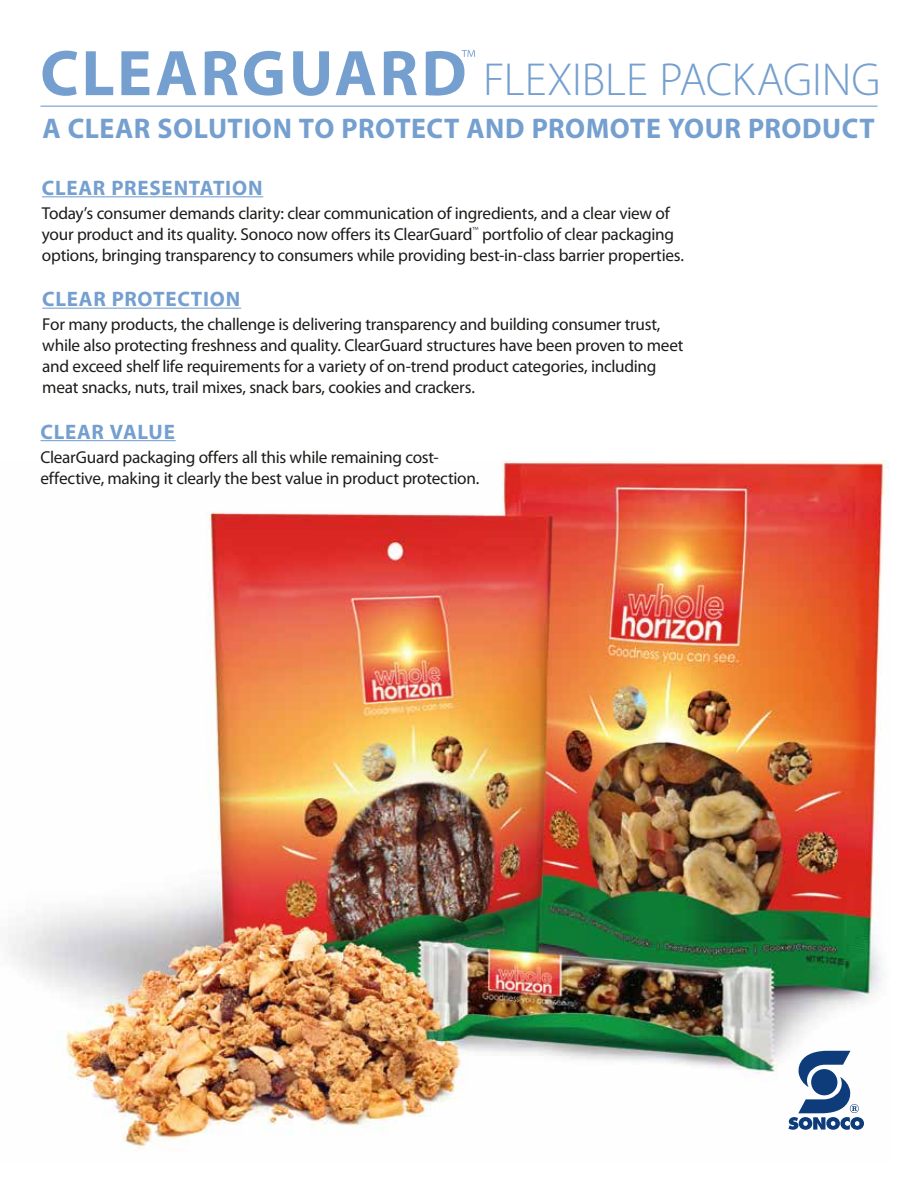
<style>
.page{position:relative;width:918px;height:1188px;background:#fff}
.page>*{position:absolute;margin:0;border:0;box-sizing:border-box;transform-origin:0 0}
.t1{font:300 46.5px "Myriad Pro";letter-spacing:-.005em;color:#749fcf}
.t2{font:700 28.5px "Myriad Pro";letter-spacing:.015em;color:#749fcf}
.t3{font:700 21px "Myriad Pro";letter-spacing:.035em;color:#749fcf}
.t4{font:17.25px/21px "Myriad Pro";letter-spacing:-.015em;color:#1c1c1a}
</style>
<div class="page">
<hr style="left:42px;top:308px;width:199px;height:1px;background:#749fcf">
<hr style="left:40px;top:440px;width:136px;height:1px;background:#749fcf">
<hr style="left:42px;top:196px;width:221px;height:1px;background:#749fcf">
<hr style="left:40px;top:106px;width:838px;height:1px;background:#749fcf">
<img style="left:8px;top:460px;width:881px;height:689px">
<svg style="left:788px;top:1051px;width:76px;height:79px"></svg>
<div style="left:811px;top:1069px;width:26px;height:26px;background:#0e3c7a;border-radius:50%"></div>
<svg style="left:43px;top:51px;width:34px;height:45px"></svg>
<svg style="left:86px;top:51px;width:27px;height:44px"></svg>
<svg style="left:121px;top:51px;width:28px;height:44px"></svg>
<svg style="left:156px;top:51px;width:40px;height:44px"></svg>
<svg style="left:205px;top:51px;width:33px;height:44px"></svg>
<svg style="left:244px;top:51px;width:39px;height:45px"></svg>
<svg style="left:293px;top:51px;width:36px;height:45px"></svg>
<svg style="left:336px;top:51px;width:40px;height:44px"></svg>
<svg style="left:384px;top:51px;width:33px;height:44px"></svg>
<svg style="left:426px;top:50px;width:49px;height:46px"></svg>
<h1 class="t1" style="left:483px;top:52px;width:399px">FLEXIBLE PACKAGING</h1>
<h2 class="t2" style="left:43px;top:110px;width:834px">A CLEAR SOLUTION TO PROTECT AND PROMOTE YOUR PRODUCT</h2>
<h3 class="t3" style="left:42px;top:174px;width:222px">CLEAR PRESENTATION</h3>
<p class="t4" style="left:42px;top:202px;width:644px">Today’s consumer demands clarity: clear communication of ingredients, and a clear view of your product and its quality. Sonoco now offers its ClearGuard<sup>™</sup> portfolio of clear packaging options, bringing transparency to consumers while providing best-in-class barrier properties.</p>
<h3 class="t3" style="left:42px;top:285px;width:200px">CLEAR PROTECTION</h3>
<p class="t4" style="left:42px;top:314px;width:643px">For many products, the challenge is delivering transparency and building consumer trust, while also protecting freshness and quality. ClearGuard structures have been proven to meet and exceed shelf life requirements for a variety of on-trend product categories, including meat snacks, nuts, trail mixes, snack bars, cookies and crackers.</p>
<p class="t3" style="left:40px;top:418px;width:136px">CLEAR VALUE</p>
<p class="t4" style="left:40px;top:446px;width:400px">ClearGuard packaging offers all this while remaining cost-</p>
<p class="t4" style="left:40px;top:467px;width:440px">effective, making it clearly the best value in product protection.</p>
</div>
